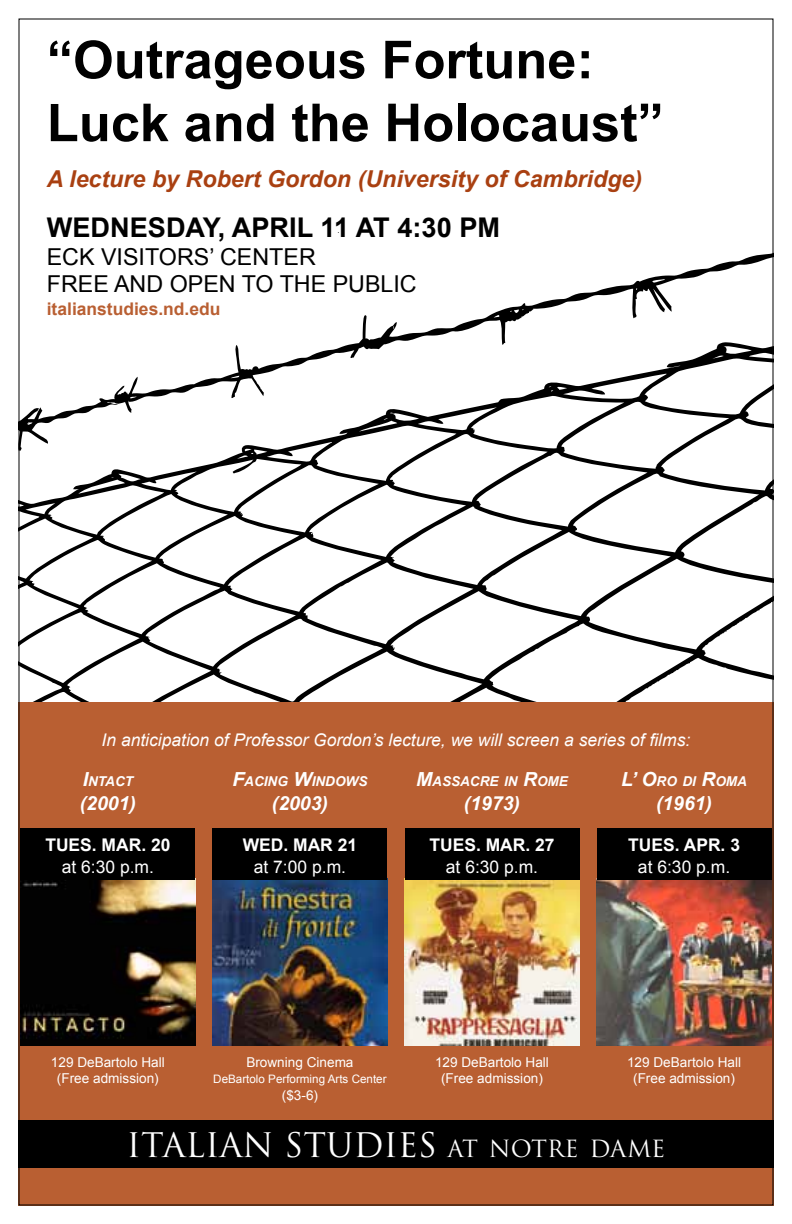
<style>
.page{position:relative;width:792px;height:1224px;background:#fff}
.page>*{position:absolute;margin:0;border:0;box-sizing:border-box;transform-origin:0 0}
.t1{font:700 52.4px/62.8px "Arial";color:#000}
.t2{font:33px "Trajan";color:#fff}
.t3{font:700 27.2px "Arial";color:#000}
.t4{font:italic 700 23.2px "Arial";color:#a94011}
.t5{font:23.2px/28px "Arial";color:#000}
.t6{font:italic 700 19.4px "Arial";color:#fff}
.t7{font:italic 17.4px "Arial";color:#fff}
.t8{font:700 17.4px "Arial";color:#fff}
.t9{font:17.4px "Arial";color:#fff}
.t10{font:700 17.4px "Arial";color:#b95f32}
.t11{font:13.6px/16.2px "Arial";color:#fff;text-align:center}
.t12{font:italic 700 13.6px "Arial";color:#fff}
.t13{font:11.6px "Arial";color:#fff}
.s1{font-size:19.4px}
.s2{font-size:23px}
</style>
<div class="page">
<svg style="left:360px;top:253px;width:412px;height:89px"></svg>
<svg style="left:20px;top:342px;width:752px;height:360px"></svg>
<div style="left:18px;top:702px;width:756px;height:504px;background:#b95f32"></div>
<img style="left:21px;top:879px;width:174px;height:166px">
<div style="left:21px;top:828px;width:174px;height:34px;background:#000"></div>
<div style="left:21px;top:853px;width:174px;height:26px;background:#000"></div>
<img style="left:213px;top:879px;width:174px;height:166px">
<div style="left:213px;top:828px;width:174px;height:34px;background:#000"></div>
<div style="left:213px;top:853px;width:174px;height:26px;background:#000"></div>
<img style="left:405px;top:879px;width:174px;height:166px">
<div style="left:405px;top:828px;width:174px;height:34px;background:#000"></div>
<div style="left:405px;top:853px;width:174px;height:26px;background:#000"></div>
<img style="left:597px;top:879px;width:174px;height:166px">
<div style="left:597px;top:828px;width:174px;height:34px;background:#000"></div>
<div style="left:597px;top:853px;width:174px;height:26px;background:#000"></div>
<div style="left:18px;top:1121px;width:756px;height:47px;background:#000"></div>
<h1 class="t1" style="left:47px;top:30px;width:619px">“Outrageous Fortune:<br>Luck and the Holocaust”</h1>
<h3 class="t4" style="left:47px;top:163px;width:597px">A lecture by Robert Gordon (University of Cambridge)</h3>
<h3 class="t3" style="left:47px;top:209px;width:455px">Wednesday, April 11 at 4:30 PM</h3>
<h3 class="t5" style="left:47px;top:243px;width:366px">Eck Visitors’ Center<br>Free and open to the public</h3>
<p class="t10" style="left:47px;top:297px;width:175px">italianstudies.nd.edu</p>
<p class="t7" style="left:102px;top:729px;width:590px">In anticipation of Professor Gordon’s lecture, we will screen a series of films:</p>
<p class="t12" style="left:83px;top:772px;width:52px"><span class="s1">I</span>NTACT</p>
<h3 class="t6" style="left:80px;top:790px;width:58px">(2001)</h3>
<p class="t8" style="left:45px;top:833px;width:127px">Tues. Mar. 20</p>
<p class="t9" style="left:62px;top:855px;width:94px">at 6:30 p.m.</p>
<p class="t12" style="left:232px;top:772px;width:137px"><span class="s1">F</span>ACING <span class="s1">W</span>INDOWS</p>
<h3 class="t6" style="left:272px;top:790px;width:58px">(2003)</h3>
<p class="t8" style="left:243px;top:833px;width:116px">WED. mar 21</p>
<p class="t9" style="left:254px;top:855px;width:94px">at 7:00 p.m.</p>
<p class="t12" style="left:416px;top:772px;width:153px"><span class="s1">M</span>ASSACRE IN <span class="s1">R</span>OME</p>
<h3 class="t6" style="left:464px;top:790px;width:58px">(1973)</h3>
<p class="t8" style="left:429px;top:833px;width:127px">Tues. Mar. 27</p>
<p class="t9" style="left:446px;top:855px;width:94px">at 6:30 p.m.</p>
<p class="t12" style="left:621px;top:772px;width:127px"><span class="s1">L’ O</span>RO DI <span class="s1">R</span>OMA</p>
<h3 class="t6" style="left:656px;top:790px;width:58px">(1961)</h3>
<p class="t8" style="left:628px;top:833px;width:113px">Tues. Apr. 3</p>
<p class="t9" style="left:638px;top:855px;width:94px">at 6:30 p.m.</p>
<p class="t11" style="left:51px;top:1054px;width:115px">129 DeBartolo Hall (Free admission)</p>
<p class="t11" style="left:246px;top:1054px;width:109px">Browning Cinema</p>
<p class="t13" style="left:213px;top:1072px;width:175px">DeBartolo Performing Arts Center</p>
<p class="t11" style="left:282px;top:1087px;width:38px">($3-6)</p>
<p class="t11" style="left:435px;top:1054px;width:115px">129 DeBartolo Hall (Free admission)</p>
<p class="t11" style="left:627px;top:1054px;width:115px">129 DeBartolo Hall (Free admission)</p>
<h2 class="t2" style="left:127px;top:1126px;width:540px">ITALIAN STUDIES <span class="s2">AT NOTRE DAME</span></h2>
</div>
